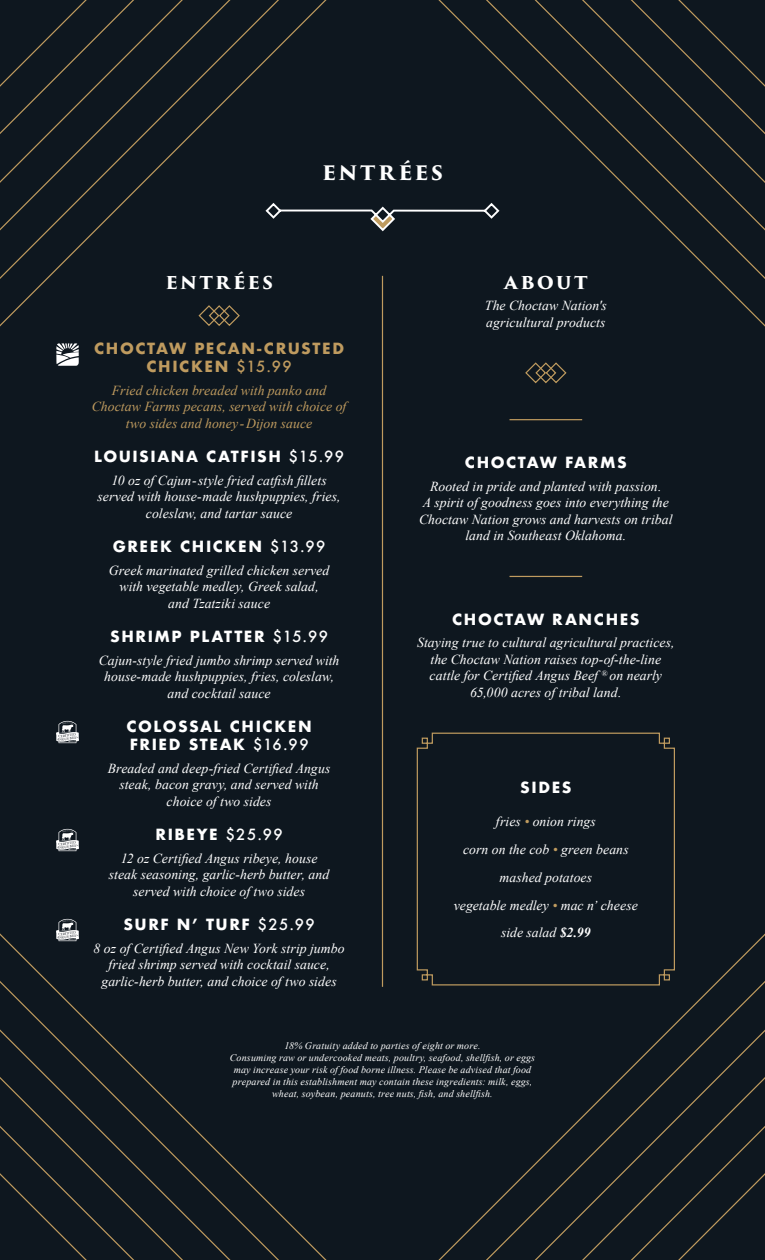
<style>
.page{position:relative;width:765px;height:1260px;background:#0e171f}
.page>*{position:absolute;margin:0;border:0;box-sizing:border-box;transform-origin:0 0}
.t1{font:700 22.5px "Trajan Pro 3";letter-spacing:.115em;color:#fff}
.t2{font:700 20px "Trajan Pro 3";letter-spacing:.115em;color:#fff}
.t3{font:700 15px "Futura";letter-spacing:.105em;color:#fff}
.t4{font:700 15px/18px "Futura";letter-spacing:.105em;color:#bf9b5f;text-align:center}
.t5{font:italic 13.75px/16.5px "Times New Roman";letter-spacing:.005em;color:#fff;text-align:center}
.t6{font:italic 13.75px/16.5px "Times New Roman";letter-spacing:.005em;color:#bf9b5f;text-align:center}
.t7{font:italic 10px/12px "Times New Roman";letter-spacing:.015em;color:#fff;text-align:center}
.s1{font-weight:500}
.s2{color:#bf9b5f}
.s3{font-weight:700}
</style>
<div class="page">
<svg style="left:264px;top:201px;width:237px;height:32px;background:#252c33"></svg>
<hr style="left:382px;top:276px;width:1px;height:711px;background:#bf9b5f">
<div style="left:416px;top:732px;width:260px;height:254px;background:#0e171f"></div>
<hr style="left:510px;top:419px;width:72px;height:1px;background:#bf9b5f">
<hr style="left:510px;top:576px;width:72px;height:1px;background:#bf9b5f">
<svg style="left:198px;top:304px;width:43px;height:23px"></svg>
<svg style="left:524px;top:362px;width:43px;height:22px"></svg>
<svg style="left:56px;top:343px;width:23px;height:23px"></svg>
<svg style="left:56px;top:721px;width:23px;height:22px"></svg>
<svg style="left:56px;top:829px;width:23px;height:22px"></svg>
<svg style="left:56px;top:919px;width:23px;height:22px"></svg>
<p class="t2" style="left:165px;top:267px;width:109px">ENTRÉES</p>
<p class="t1" style="left:322px;top:155px;width:122px">ENTRÉES</p>
<p class="t2" style="left:504px;top:267px;width:85px">ABOUT</p>
<p class="t5" style="left:485px;top:297px;width:124px">The Choctaw Nation's</p>
<p class="t5" style="left:486px;top:313px;width:121px">agricultural products</p>
<p class="t4" style="left:94px;top:340px;width:251px">CHOCTAW PECAN-CRUSTED<br>CHICKEN <span class="s1">$15.99</span></p>
<p class="t6" style="left:92px;top:381px;width:256px">Fried chicken breaded with panko and<br>Choctaw Farms pecans, served with choice of two sides and honey-Dijon sauce</p>
<p class="t3" style="left:94px;top:446px;width:252px">LOUISIANA CATFISH <span class="s1">$15.99</span></p>
<p class="t5" style="left:98px;top:471px;width:245px">10 oz of Cajun-style fried catfish fillets served with house-made hushpuppies, fries, coleslaw, and tartar sauce</p>
<p class="t3" style="left:113px;top:536px;width:214px">GREEK CHICKEN <span class="s1">$13.99</span></p>
<p class="t5" style="left:109px;top:561px;width:222px">Greek marinated grilled chicken served with vegetable medley, Greek salad, and Tzatziki sauce</p>
<p class="t3" style="left:110px;top:626px;width:219px">SHRIMP PLATTER <span class="s1">$15.99</span></p>
<p class="t5" style="left:99px;top:651px;width:242px">Cajun-style fried jumbo shrimp served with house-made hushpuppies, fries, coleslaw, and cocktail sauce</p>
<p class="t3" style="left:127px;top:716px;width:187px">COLOSSAL CHICKEN</p>
<p class="t3" style="left:130px;top:734px;width:180px">FRIED STEAK <span class="s1">$16.99</span></p>
<p class="t5" style="left:108px;top:759px;width:224px">Breaded and deep-fried Certified Angus steak, bacon gravy, and served with choice of two sides</p>
<p class="t3" style="left:155px;top:824px;width:129px">RIBEYE <span class="s1">$25.99</span></p>
<p class="t5" style="left:109px;top:849px;width:222px">12 oz Certified Angus ribeye, house steak seasoning, garlic-herb butter, and served with choice of two sides</p>
<p class="t3" style="left:123px;top:914px;width:193px">SURF N’ TURF <span class="s1">$25.99</span></p>
<p class="t5" style="left:94px;top:939px;width:253px">8 oz of Certified Angus New York strip jumbo fried shrimp served with cocktail sauce, garlic-herb butter, and choice of two sides</p>
<p class="t3" style="left:465px;top:452px;width:164px">CHOCTAW FARMS</p>
<p class="t5" style="left:419px;top:477px;width:255px">Rooted in pride and planted with passion.<br>A spirit of goodness goes into everything the Choctaw Nation grows and harvests on tribal land in Southeast Oklahoma.</p>
<p class="t3" style="left:452px;top:609px;width:189px">CHOCTAW RANCHES</p>
<p class="t5" style="left:417px;top:634px;width:259px">Staying true to cultural agricultural practices, the Choctaw Nation raises top-of-the-line cattle for Certified Angus Beef <sup>®</sup> on nearly 65,000 acres of tribal land.</p>
<p class="t3" style="left:520px;top:777px;width:53px">SIDES</p>
<p class="t5" style="left:496px;top:813px;width:101px">fries <span class="s2">•</span> onion rings</p>
<p class="t5" style="left:463px;top:841px;width:167px">corn on the cob <span class="s2">•</span> green beans</p>
<p class="t5" style="left:499px;top:869px;width:94px">mashed potatoes</p>
<p class="t5" style="left:454px;top:897px;width:185px">vegetable medley <span class="s2">•</span> mac n’ cheese</p>
<p class="t5" style="left:501px;top:924px;width:91px">side salad <span class="s3">$2.99</span></p>
<p class="t7" style="left:284px;top:1039px;width:198px">18% Gratuity added to parties of eight or more.</p>
<p class="t7" style="left:230px;top:1051px;width:307px">Consuming raw or undercooked meats, poultry, seafood, shellfish, or eggs may increase your risk of food borne illness. Please be advised that food prepared in this establishment may contain these ingredients: milk, eggs, wheat, soybean, peanuts, tree nuts, fish, and shellfish.</p>
</div>
